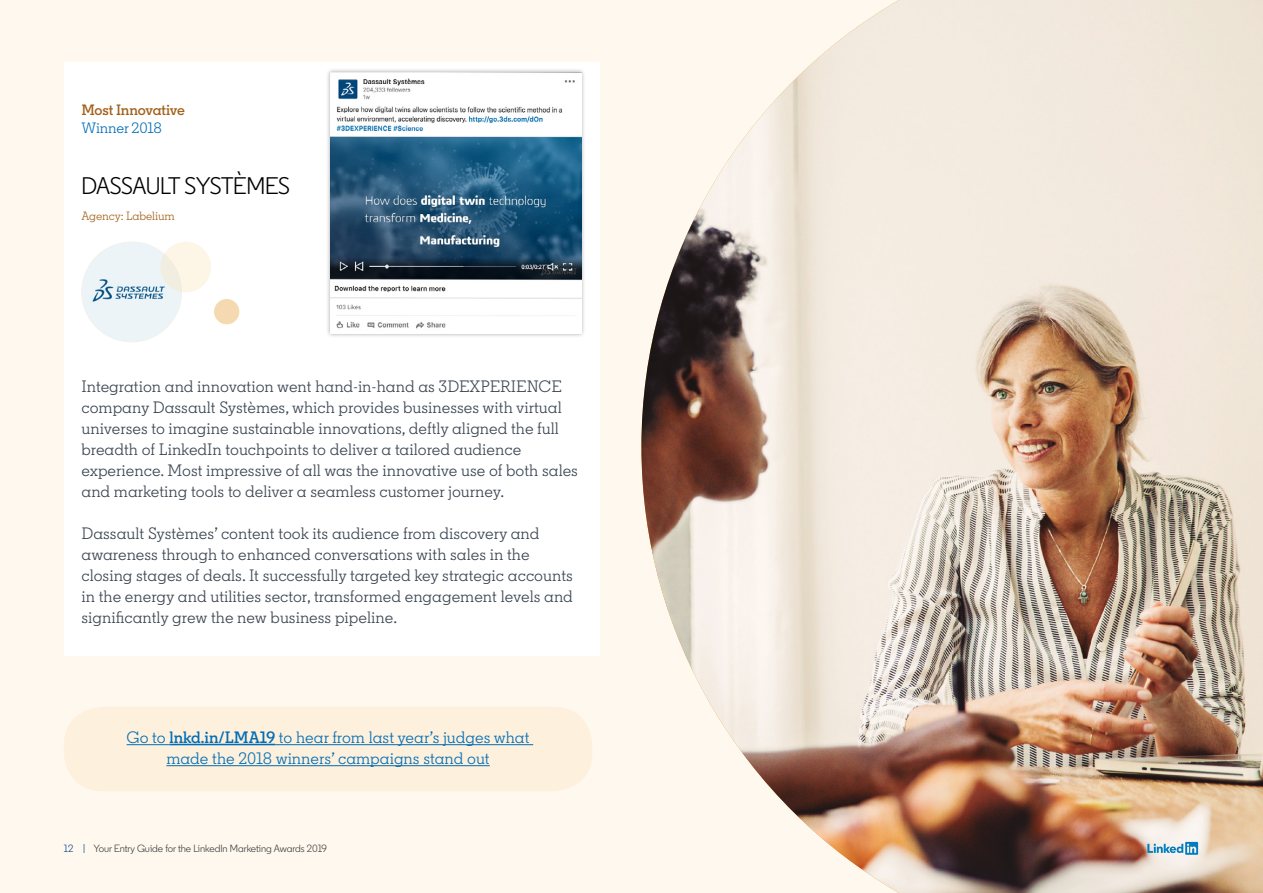
<style>
.page{position:relative;width:1263px;height:893px;background:#fff8ee}
.page>*{position:absolute;margin:0;border:0;box-sizing:border-box;transform-origin:0 0}
.t1{font:24px "Community";letter-spacing:-.02em;color:#000}
.t2{font:16.5px/21px "Community Slab";color:#3a4450}
.t3{font:16.5px/21px "Community Slab";color:#006db6;text-align:center}
.t4{font:600 15px "Community Slab";letter-spacing:-.015em;color:#a1611b}
.t5{font:15px "Community Slab";letter-spacing:-.01em;color:#006db6}
.t6{font:12px "Community Slab";letter-spacing:-.01em;color:#a1611b}
.t7{font:10.5px "Community";color:#3d4041}
.s1{font-weight:600}
.s2{color:#00488a}
</style>
<div class="page">
<div style="left:64px;top:707px;width:528px;height:84px;background:#fdf0dc;border-radius:39px"></div>
<div style="left:64px;top:62px;width:536px;height:594px;background:#fff"></div>
<hr style="left:127px;top:744px;width:42px;height:1px;background:#006db6">
<hr style="left:169px;top:744px;width:106px;height:1px;background:#006db6">
<hr style="left:275px;top:744px;width:258px;height:1px;background:#006db6">
<hr style="left:166px;top:765px;width:324px;height:1px;background:#006db6">
<div style="left:325px;top:68px;width:261px;height:270px;background:#000;opacity:.35"></div>
<img style="left:330px;top:73px;width:251px;height:260px">
<img style="left:641px;top:0;width:622px;height:893px">
<img style="left:81px;top:242px;width:101px;height:100px;border-radius:50px">
<div style="left:214px;top:299px;width:25px;height:25px;background:#f5dab1;border-radius:50%"></div>
<div style="left:160px;top:242px;width:51px;height:50px;background:#fdf5e6;border-radius:50%"></div>
<svg style="left:1147px;top:842px;width:51px;height:13px"></svg>
<p class="t4" style="left:81px;top:100px;width:105px">Most Innovative</p>
<p class="t5" style="left:81px;top:118px;width:82px">Winner 2018</p>
<h1 class="t1" style="left:81px;top:171px;width:210px">DASSAULT SYSTÈMES</h1>
<p class="t6" style="left:81px;top:209px;width:95px">Agency: Labelium</p>
<p class="t2" style="left:81px;top:376px;width:498px">Integration and innovation went hand-in-hand as 3DEXPERIENCE company Dassault Systèmes, which provides businesses with virtual universes to imagine sustainable innovations, deftly aligned the full breadth of LinkedIn touchpoints to deliver a tailored audience experience. Most impressive of all was the innovative use of both sales and marketing tools to deliver a seamless customer journey.</p>
<p class="t2" style="left:81px;top:523px;width:493px">Dassault Systèmes’ content took its audience from discovery and awareness through to enhanced conversations with sales in the closing stages of deals. It successfully targeted key strategic accounts in the energy and utilities sector, transformed engagement levels and significantly grew the new business pipeline.</p>
<p class="t3" style="left:127px;top:727px;width:404px">Go to <span class="s1">lnkd.in/LMA19</span> to hear from last year’s judges what made the 2018 winners’ campaigns stand out</p>
<p class="t7" style="left:64px;top:842px;width:265px"><span class="s2">12 |</span> Your Entry Guide for the LinkedIn Marketing Awards 2019</p>
</div>
